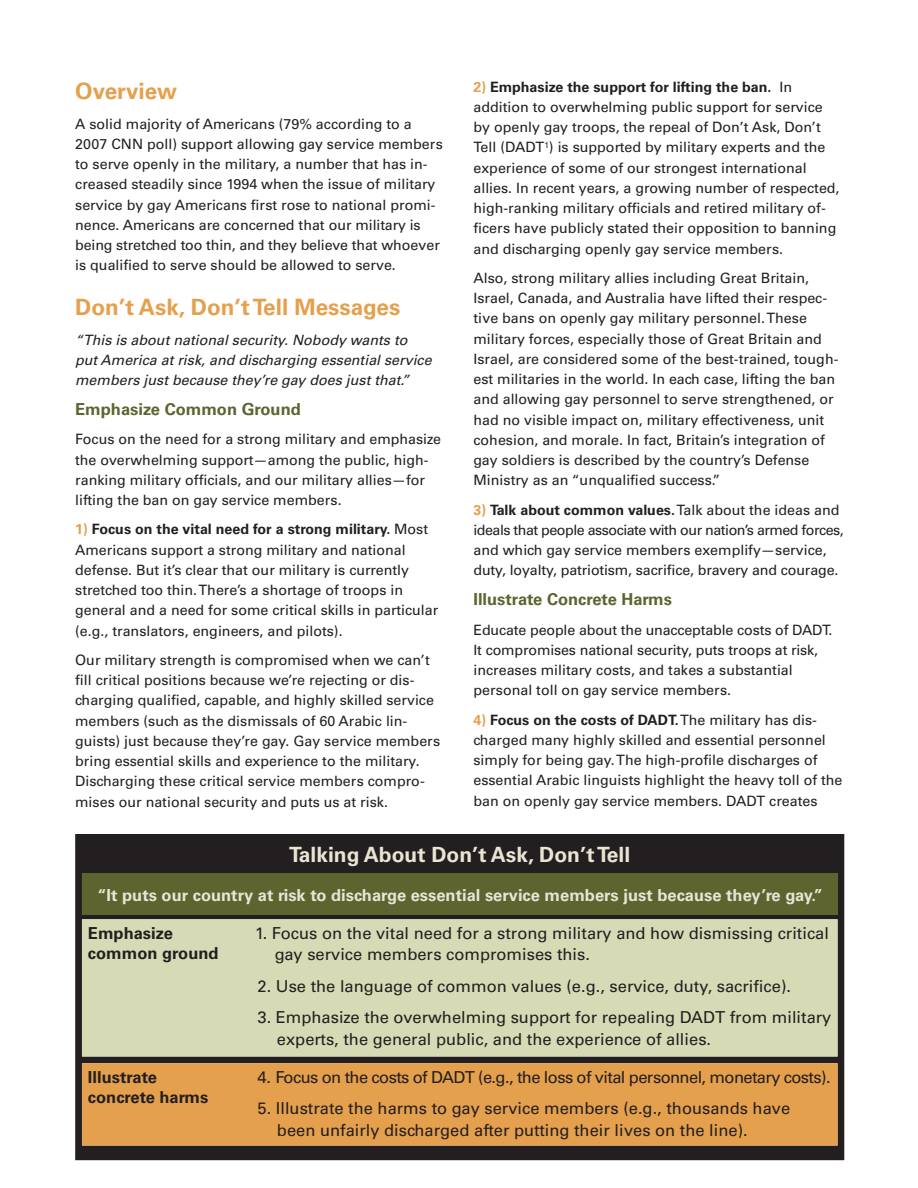
<style>
.page{position:relative;width:918px;height:1188px;background:#fff}
.page>*{position:absolute;margin:0;border:0;box-sizing:border-box;transform-origin:0 0}
.Body{font:700 22.5px "Univers";color:#e5a04d}
.subtitle_2{font:700 21px "Univers";color:#e7e6d3}
.diagram_bullet_and_l{font:16.5px/21.8px "Univers";color:#231f20}
.diagram_header{font:700 16.5px "Univers";color:#e7e6d3}
.diagram_bullet_and_l-2{font:16.5px "Univers";letter-spacing:-.035em;color:#231f20}
.Body-2{font:700 16.5px "Univers";color:#5d6430}
.diagram_numbers_bull{font:700 16.5px/19.8px "Univers";color:#231f20}
.Body-3{font:14.25px/20.2px "Univers";color:#231f20}
.Body-4{font:italic 14.25px/20.2px "Univers";color:#231f20}
.s1{font-weight:700;color:#e5a04d}
.s2{font-weight:700}
</style>
<div class="page">
<div style="left:75px;top:834px;width:769px;height:326px;background:#231f20"></div>
<div style="left:82px;top:873px;width:756px;height:42px;background:#5d6430"></div>
<div style="left:82px;top:919px;width:756px;height:137px;background:#d6dbb5"></div>
<div style="left:82px;top:1063px;width:756px;height:83px;background:#e5a04d"></div>
<p class="Body-3" style="left:473px;top:77px;width:368px"><span class="s1">2)</span> <span class="s2">Emphasize the support for lifting the ban.</span> In addition to overwhelming public support for service by openly gay troops, the repeal of Don’t Ask, Don’t Tell (DADT<sup>1</sup>) is supported by military experts and the experience of some of our strongest international allies. In recent years, a growing number of respected, high-ranking military officials and retired military of&shy;ficers have publicly stated their opposition to banning and discharging openly gay service members.</p>
<p class="Body-3" style="left:473px;top:268px;width:367px">Also, strong military allies including Great Britain, Israel, Canada, and Australia have lifted their respec&shy;tive bans on openly gay military personnel. These military forces, especially those of Great Britain and Israel, are considered some of the best-trained, tough&shy;est militaries in the world. In each case, lifting the ban and allowing gay personnel to serve strengthened, or had no visible impact on, military effectiveness, unit cohesion, and morale. In fact, Britain’s integration of gay soldiers is described by the country’s Defense Ministry as an “unqualified success.”</p>
<p class="Body-3" style="left:473px;top:500px;width:372px"><span class="s1">3)</span> <span class="s2">Talk about common values.</span> Talk about the ideas and ideals that people associate with our nation’s armed forces, and which gay service members exemplify—service, duty, loyalty, patriotism, sacrifice, bravery and courage.</p>
<p class="Body-2" style="left:473px;top:590px;width:200px">Illustrate Concrete Harms</p>
<p class="Body-3" style="left:473px;top:620px;width:360px">Educate people about the unacceptable costs of DADT.<br>It compromises national security, puts troops at risk, increases military costs, and takes a substantial personal toll on gay service members.</p>
<p class="Body-3" style="left:473px;top:710px;width:371px"><span class="s1">4)</span> <span class="s2">Focus on the costs of DADT.</span> The military has dis&shy;charged many highly skilled and essential personnel simply for being gay. The high-profile discharges of essential Arabic linguists highlight the heavy toll of the ban on openly gay service members. DADT creates</p>
<p class="subtitle_2" style="left:289px;top:842px;width:343px">Talking About Don’t Ask, Don’t Tell</p>
<p class="diagram_header" style="left:97px;top:885px;width:727px">“It puts our country at risk to discharge essential service members just because they’re gay.”</p>
<p class="diagram_numbers_bull" style="left:88px;top:923px;width:132px">Emphasize common ground</p>
<p class="diagram_bullet_and_l" style="left:275px;top:922px;width:556px;text-indent:-19px">1. Focus on the vital need for a strong military and how dismissing critical gay service members compromises this.</p>
<p class="diagram_bullet_and_l" style="left:258px;top:975px;width:535px">2. Use the language of common values (e.g., service, duty, sacrifice).</p>
<p class="diagram_bullet_and_l" style="left:277px;top:1007px;width:556px;text-indent:-19px">3. Emphasize the overwhelming support for repealing DADT from military experts, the general public, and the experience of allies.</p>
<p class="diagram_numbers_bull" style="left:88px;top:1067px;width:122px">Illustrate concrete harms</p>
<p class="diagram_bullet_and_l-2" style="left:257px;top:1067px;width:575px">4. Focus on the costs of DADT (e.g., the loss of vital personnel, monetary costs).</p>
<p class="diagram_bullet_and_l" style="left:277px;top:1097px;width:515px;text-indent:-19px">5. Illustrate the harms to gay service members (e.g., thousands have been unfairly discharged after putting their lives on the line).</p>
<p class="Body" style="left:75px;top:78px;width:104px">Overview</p>
<p class="Body-3" style="left:75px;top:114px;width:369px">A solid majority of Americans (79% according to a 2007 CNN poll) support allowing gay service members to serve openly in the military, a number that has in&shy;creased steadily since 1994 when the issue of military service by gay Americans first rose to national promi&shy;nence. Americans are concerned that our military is being stretched too thin, and they believe that whoever is qualified to serve should be allowed to serve.</p>
<p class="Body" style="left:75px;top:294px;width:327px">Don’t Ask, Don’t Tell Messages</p>
<p class="Body-4" style="left:75px;top:330px;width:358px">“This is about national security. Nobody wants to put America at risk, and discharging essential service members just because they’re gay does just that.”</p>
<p class="Body-2" style="left:75px;top:400px;width:227px">Emphasize Common Ground</p>
<p class="Body-3" style="left:75px;top:429px;width:368px">Focus on the need for a strong military and emphasize the overwhelming support—among the public, high&shy;ranking military officials, and our military allies—for lifting the ban on gay service members.</p>
<p class="Body-3" style="left:75px;top:519px;width:365px"><span class="s1">1)</span> <span class="s2">Focus on the vital need for a strong military.</span> Most Americans support a strong military and national defense. But it’s clear that our military is currently stretched too thin. There’s a shortage of troops in general and a need for some critical skills in particular (e.g., translators, engineers, and pilots).</p>
<p class="Body-3" style="left:75px;top:650px;width:366px">Our military strength is compromised when we can’t fill critical positions because we’re rejecting or dis&shy;charging qualified, capable, and highly skilled service members (such as the dismissals of 60 Arabic lin&shy;guists) just because they’re gay. Gay service members bring essential skills and experience to the military.<br>Discharging these critical service members compro&shy;mises our national security and puts us at risk.</p>
</div>
